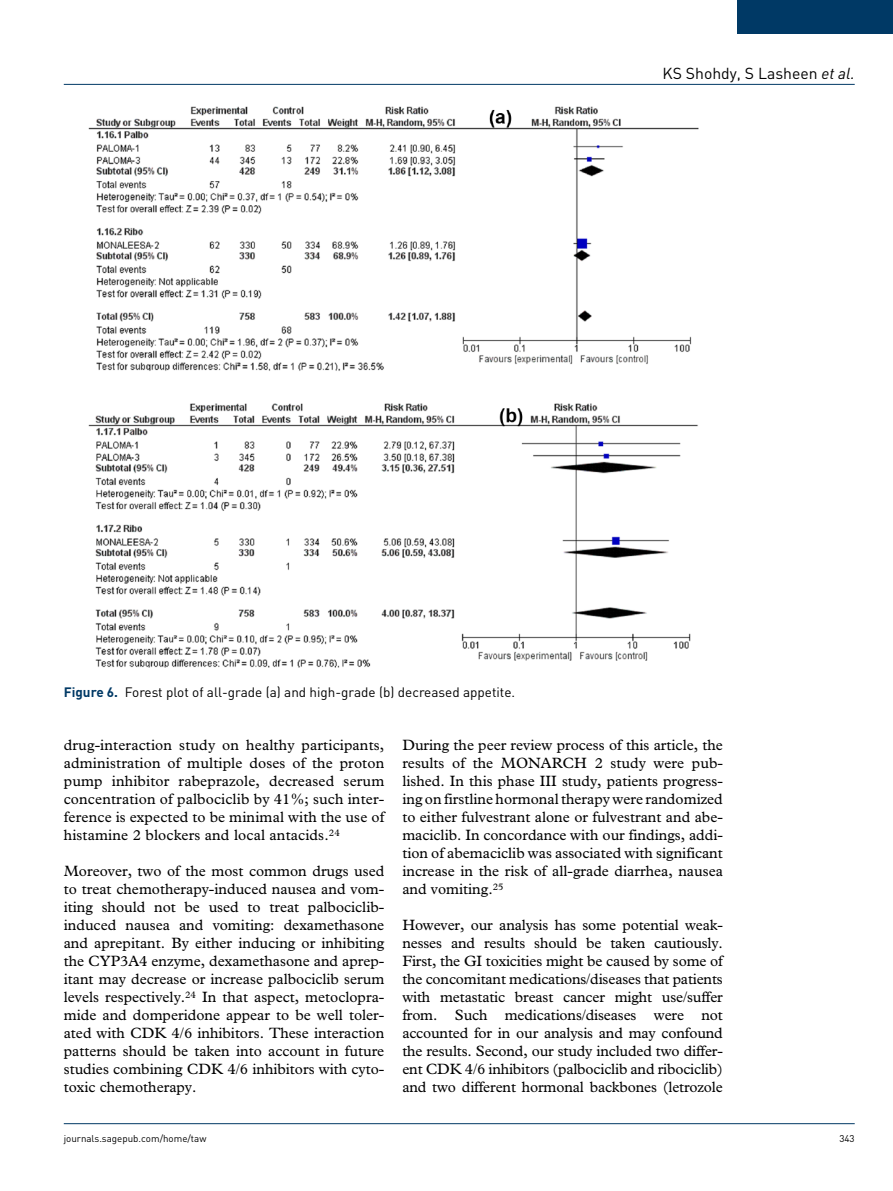
<style>
.page{position:relative;width:893px;height:1191px;background:#fff}
.page>*{position:absolute;margin:0;border:0;box-sizing:border-box;transform-origin:0 0}
.t1{font:15.75px "DIN";color:#000}
.t2{font:15px/18px "Plantin Std";color:#000;text-align:justify}
.t3{font:13.5px "DIN";color:#000}
.t4{font:9.75px "DIN";color:#000}
.s1{font-style:italic}
.s2{font-weight:700;color:#003965}
</style>
<div class="page">
<hr style="left:64px;top:84px;width:791px;height:1px;background:#003965">
<hr style="left:64px;top:1123px;width:791px;height:1px;background:#003965">
<div style="left:738px;top:0;width:155px;height:34px;background:#003965"></div>
<img style="left:88px;top:106px;width:611px;height:562px">
<p class="t1" style="left:662px;top:63px;width:194px">KS Shohdy, S Lasheen <span class="s1">et al.</span></p>
<p class="t3" style="left:64px;top:683px;width:453px"><span class="s2">Figure 6.</span> Forest plot of all-grade (a) and high-grade (b) decreased appetite.</p>
<p class="t2" style="left:64px;top:736px;width:322px">drug-interaction study on healthy participants, administration of multiple doses of the proton pump inhibitor rabeprazole, decreased serum concentration of palbociclib by 41%; such inter&shy;ference is expected to be minimal with the use of histamine 2 blockers and local antacids.<sup>24</sup></p>
<p class="t2" style="left:64px;top:862px;width:322px">Moreover, two of the most common drugs used to treat chemotherapy-induced nausea and vom&shy;iting should not be used to treat palbociclib&shy;induced nausea and vomiting: dexamethasone and aprepitant. By either inducing or inhibiting the CYP3A4 enzyme, dexamethasone and aprep&shy;itant may decrease or increase palbociclib serum levels respectively.<sup>24</sup> In that aspect, metoclopra&shy;mide and domperidone appear to be well toler&shy;ated with CDK 4/6 inhibitors. These interaction patterns should be taken into account in future studies combining CDK 4/6 inhibitors with cyto&shy;toxic chemotherapy.</p>
<p class="t2" style="left:402px;top:736px;width:322px">During the peer review process of this article, the results of the MONARCH 2 study were pub&shy;lished. In this phase III study, patients progress&shy;ing on firstline hormonal therapy were randomized to either fulvestrant alone or fulvestrant and abe&shy;maciclib. In concordance with our findings, addi&shy;tion of abemaciclib was associated with significant increase in the risk of all-grade diarrhea, nausea and vomiting.<sup>25</sup></p>
<p class="t2" style="left:402px;top:916px;width:322px">However, our analysis has some potential weak&shy;nesses and results should be taken cautiously.<br>First, the GI toxicities might be caused by some of the concomitant medications/diseases that patients with metastatic breast cancer might use/suffer from. Such medications/diseases were not accounted for in our analysis and may confound the results. Second, our study included two differ&shy;ent CDK 4/6 inhibitors (palbociclib and ribociclib) and two different hormonal backbones (letrozole</p>
<p class="t4" style="left:64px;top:1132px;width:144px">journals.sagepub.com/home/taw</p>
<p class="t4" style="left:839px;top:1132px;width:17px">343</p>
</div>
